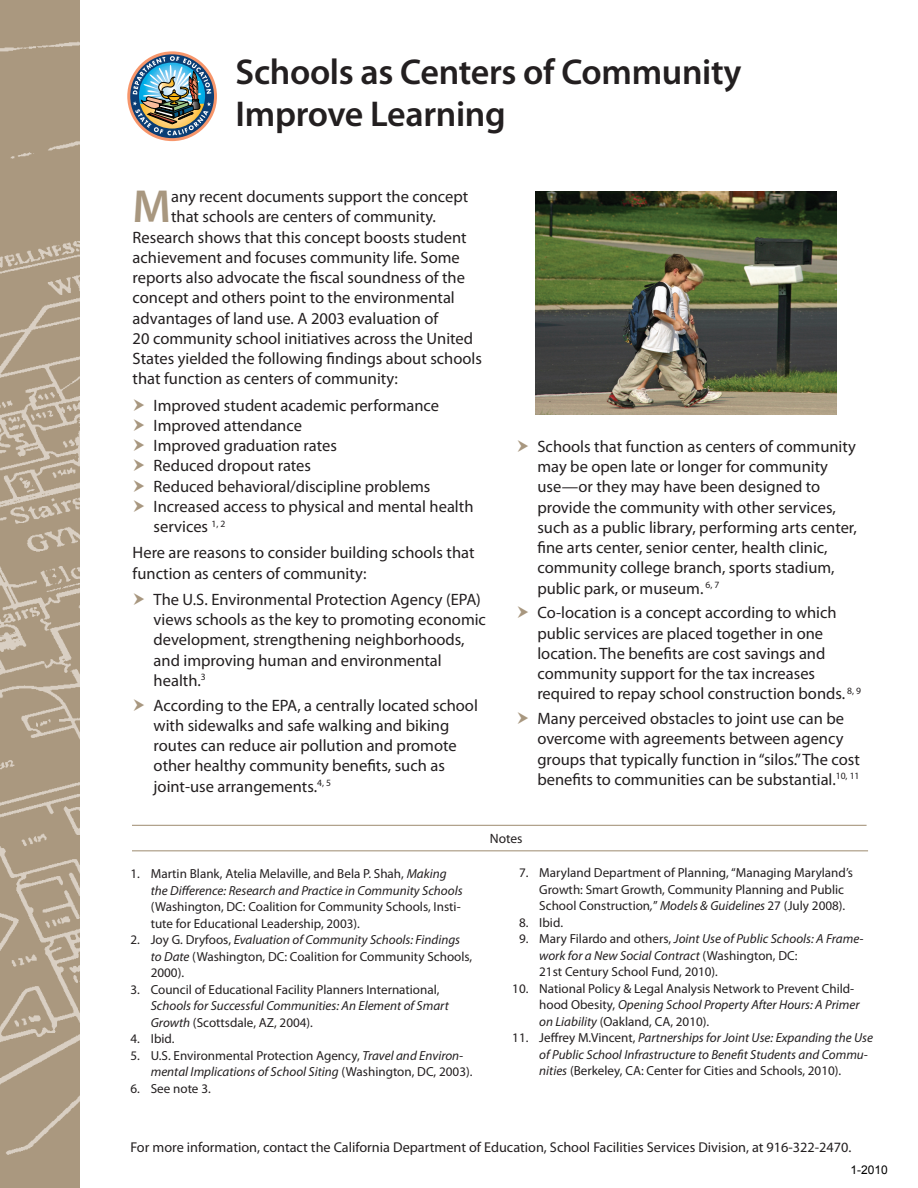
<style>
.page{position:relative;width:918px;height:1188px;background:#fff}
.page>*{position:absolute;margin:0;border:0;box-sizing:border-box;transform-origin:0 0}
.t1{font:600 46.5px "Myriad Pro";color:#a8977f}
.t2{font:600 36px/42px "Myriad Pro";letter-spacing:-.01em;color:#231f20}
.t3{font:16.5px/20.2px "Myriad Pro";color:#231f20}
.t4{font:14.25px "Myriad Pro";color:#231f20}
.t5{font:13.5px "Myriad Pro";color:#231f20}
.t6{font:13.2px/16.5px "Myriad Pro";color:#231f20}
.t7{font:italic 13.2px/16.5px "Myriad Pro";color:#231f20}
.t8{font:12px "Arial";color:#000}
.s1{font-style:italic}
.s2{font-style:normal}
</style>
<div class="page">
<svg style="left:127px;top:51px;width:90px;height:90px"></svg>
<svg style="left:130px;top:54px;width:84px;height:84px"></svg>
<img style="left:133px;top:56px;width:78px;height:79px">
<img style="left:535px;top:191px;width:302px;height:224px">
<hr style="left:132px;top:825px;width:735px;height:1px;background:#a8977f">
<hr style="left:132px;top:850px;width:736px;height:1px;background:#a8977f">
<img style="left:0;top:0;width:80px;height:1188px">
<p class="t2" style="left:236px;top:50px;width:508px">Schools as Centers of Community<br>Improve Learning</p>
<p class="t1" style="left:133px;top:177px;width:40px">M</p>
<p class="t3" style="left:171px;top:186px;width:299px">any recent documents support the concept</p>
<p class="t3" style="left:171px;top:207px;width:266px">that schools are centers of community.</p>
<p class="t3" style="left:133px;top:227px;width:336px">Research shows that this concept boosts student</p>
<p class="t3" style="left:133px;top:247px;width:329px">achievement and focuses community life. Some</p>
<p class="t3" style="left:133px;top:267px;width:334px">reports also advocate the fiscal soundness of the</p>
<p class="t3" style="left:133px;top:288px;width:324px">concept and others point to the environmental</p>
<p class="t3" style="left:133px;top:308px;width:307px">advantages of land use. A 2003 evaluation of</p>
<p class="t3" style="left:133px;top:328px;width:342px">20 community school initiatives across the United</p>
<p class="t3" style="left:133px;top:348px;width:351px">States yielded the following findings about schools</p>
<p class="t3" style="left:133px;top:369px;width:267px">that function as centers of community:</p>
<p class="t3" style="left:154px;top:395px;width:287px">Improved student academic performance</p>
<p class="t3" style="left:154px;top:415px;width:150px">Improved attendance</p>
<p class="t3" style="left:154px;top:435px;width:185px">Improved graduation rates</p>
<p class="t3" style="left:154px;top:456px;width:159px">Reduced dropout rates</p>
<p class="t3" style="left:154px;top:476px;width:278px">Reduced behavioral/discipline problems</p>
<p class="t3" style="left:154px;top:496px;width:321px">Increased access to physical and mental health services <sup>1,</sup> <sup>2</sup></p>
<p class="t3" style="left:133px;top:543px;width:343px">Here are reasons to consider building schools that function as centers of community:</p>
<p class="t3" style="left:154px;top:589px;width:334px">The U.S. Environmental Protection Agency (EPA) views schools as the key to promoting economic development, strengthening neighborhoods, and improving human and environmental health.<sup>3</sup></p>
<p class="t3" style="left:154px;top:695px;width:326px">According to the EPA, a centrally located school with sidewalks and safe walking and biking routes can reduce air pollution and promote other healthy community benefits, such as joint-use arrangements.<sup>4,</sup> <sup>5</sup></p>
<p class="t5" style="left:490px;top:830px;width:34px">Notes</p>
<p class="t3" style="left:537px;top:436px;width:321px">Schools that function as centers of community may be open late or longer for community use—or they may have been designed to provide the community with other services, such as a public library, performing arts center, fine arts center, senior center, health clinic, community college branch, sports stadium, public park, or museum. <sup>6,</sup> <sup>7</sup></p>
<p class="t3" style="left:537px;top:603px;width:325px">Co-location is a concept according to which public services are placed together in one location. The benefits are cost savings and community support for the tax increases required to repay school construction bonds. <sup>8,</sup> <sup>9</sup></p>
<p class="t3" style="left:537px;top:708px;width:324px">Many perceived obstacles to joint use can be overcome with agreements between agency groups that typically function in “silos.” The cost benefits to communities can be substantial.<sup>10,</sup> <sup>11</sup></p>
<p class="t6" style="left:151px;top:865px;width:313px;text-indent:-20px">1. Martin Blank, Atelia Melaville, and Bela P. Shah, <span class="s1">Making the Difference: Research and Practice in Community Schools </span>(Washington, DC: Coalition for Community Schools, Insti&shy;tute for Educational Leadership, 2003).</p>
<p class="t6" style="left:151px;top:931px;width:323px;text-indent:-20px">2. Joy G. Dryfoos, <span class="s1">Evaluation of Community Schools: Findings to Date</span> (Washington, DC: Coalition for Community Schools,<br>2000).</p>
<p class="t6" style="left:151px;top:981px;width:300px;text-indent:-20px">3. Council of Educational Facility Planners International,<br><span class="s1">Schools for Successful Communities: An Element of Smart<br>Growth</span> (Scottsdale, AZ, 2004).</p>
<p class="t6" style="left:131px;top:1030px;width:46px">4. Ibid.</p>
<p class="t6" style="left:151px;top:1047px;width:323px;text-indent:-20px">5. U.S. Environmental Protection Agency, <span class="s1">Travel and Environ&shy;mental Implications of School Siting</span> (Washington, DC, 2003).</p>
<p class="t6" style="left:131px;top:1080px;width:82px">6. See note 3.</p>
<p class="t6" style="left:539px;top:864px;width:315px;text-indent:-20px">7. Maryland Department of Planning, “Managing Maryland’s<br>Growth: Smart Growth, Community Planning and Public<br>School Construction<span class="s1">,</span>” <span class="s1">Models &amp; Guidelines</span> 27 (July 2008).</p>
<p class="t6" style="left:519px;top:914px;width:46px">8. Ibid.</p>
<p class="t6" style="left:539px;top:930px;width:326px;text-indent:-20px">9. Mary Filardo and others, <span class="s1">Joint Use of Public Schools: A Frame&shy;work for a New Social Contract</span> (Washington, DC:<br>21st Century School Fund, 2010)<span class="s1">.</span></p>
<p class="t6" style="left:539px;top:980px;width:322px;text-indent:-27px">10. National Policy &amp; Legal Analysis Network to Prevent Child&shy;hood Obesity, <span class="s1">Opening School Property After Hours: A Primer on Liability</span> (Oakland, CA, 2010).</p>
<p class="t7" style="left:539px;top:1029px;width:335px;text-indent:-27px"><span class="s2">11. Jeffrey M.Vincent,</span> Partnerships for Joint Use: Expanding the Use of Public School Infrastructure to Benefit Students and Commu&shy;nities <span class="s2">(Berkeley, CA: Center for Cities and Schools, 2010).</span></p>
<p class="t4" style="left:130px;top:1138px;width:722px">For more information, contact the California Department of Education, School Facilities Services Division, at 916-322-2470.</p>
<p class="t8" style="left:850px;top:1162px;width:39px">1-2010</p>
</div>
